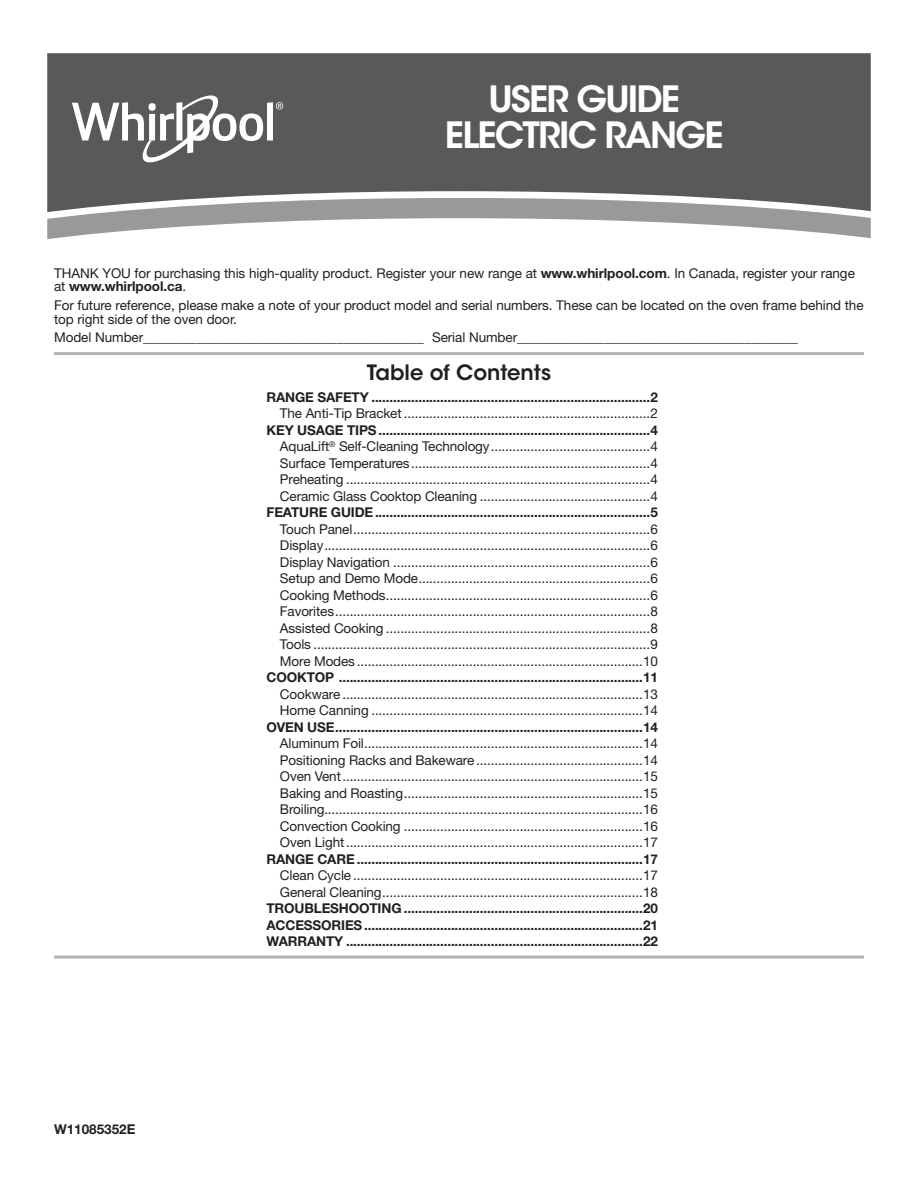
<style>
.page{position:relative;width:918px;height:1188px;background:#fff}
.page>*{position:absolute;margin:0;border:0;box-sizing:border-box;transform-origin:0 0}
.Cover_Heading_1{font:600 36px/36px "ITC Avant Garde Std";letter-spacing:-.05em;color:#fff;text-align:center}
.Cover_TOC{font:600 21px "ITC Avant Garde Std";color:#231f20}
.Body{font:13.5px/13.8px "Helvetica Neue";letter-spacing:-.01em;color:#231f20}
.Part_Number{font:700 13.5px "Helvetica Neue";letter-spacing:-.01em;color:#231f20}
.Spacer{font:13.5px/13.8px "Helvetica Neue";letter-spacing:-.005em;color:#231f20}
.s1{font-weight:700}
</style>
<div class="page">
<div style="left:47px;top:53px;width:824px;height:145px;background:#595959"></div>
<svg style="left:47px;top:198px;width:824px;height:41px"></svg>
<svg style="left:72px;top:92px;width:211px;height:75px"></svg>
<hr style="left:54px;top:956px;width:810px;height:3px;background:#b2b3b7">
<hr style="left:54px;top:352px;width:810px;height:3px;background:#b2b3b7">
<p class="Cover_Heading_1" style="left:445px;top:81px;width:280px">USER GUIDE<br>ELECTRIC RANGE</p>
<p class="Spacer" style="left:54px;top:266px;width:802px">THANK YOU for purchasing this high-quality product. Register your new range at <span class="s1">www.whirlpool.com</span>. In Canada, register your range at <span class="s1">www.whirlpool.ca</span>.</p>
<p class="Body" style="left:54px;top:298px;width:811px">For future reference, please make a note of your product model and serial numbers. These can be located on the oven frame behind the top right side of the oven door.</p>
<p class="Body" style="left:54px;top:330px;width:745px">Model Number__________________________________________ Serial Number__________________________________________</p>
<p class="Cover_TOC" style="left:367px;top:359px;width:186px">Table of Contents</p>
<p class="Part_Number" style="left:54px;top:1121px;width:83px">W11085352E</p>
<p class="Part_Number" style="left:266px;top:389px;width:393px">RANGE SAFETY .............................................................................2</p>
<p class="Body" style="left:280px;top:406px;width:379px">The Anti-Tip Bracket ....................................................................2</p>
<p class="Part_Number" style="left:266px;top:422px;width:393px">KEY USAGE TIPS...........................................................................4</p>
<p class="Body" style="left:280px;top:439px;width:379px">AquaLift<sup>®</sup> Self-Cleaning Technology............................................4</p>
<p class="Body" style="left:280px;top:456px;width:379px">Surface Temperatures..................................................................4</p>
<p class="Body" style="left:280px;top:472px;width:379px">Preheating ....................................................................................4</p>
<p class="Body" style="left:280px;top:489px;width:379px">Ceramic Glass Cooktop Cleaning ...............................................4</p>
<p class="Part_Number" style="left:266px;top:504px;width:393px">FEATURE GUIDE............................................................................5</p>
<p class="Body" style="left:280px;top:522px;width:379px">Touch Panel..................................................................................6</p>
<p class="Body" style="left:280px;top:538px;width:379px">Display..........................................................................................6</p>
<p class="Body" style="left:280px;top:555px;width:379px">Display Navigation .......................................................................6</p>
<p class="Body" style="left:280px;top:571px;width:379px">Setup and Demo Mode................................................................6</p>
<p class="Body" style="left:280px;top:588px;width:379px">Cooking Methods.........................................................................6</p>
<p class="Body" style="left:280px;top:604px;width:379px">Favorites.......................................................................................8</p>
<p class="Body" style="left:280px;top:621px;width:379px">Assisted Cooking .........................................................................8</p>
<p class="Body" style="left:280px;top:637px;width:379px">Tools .............................................................................................9</p>
<p class="Body" style="left:280px;top:654px;width:379px">More Modes ...............................................................................10</p>
<p class="Part_Number" style="left:266px;top:669px;width:393px">COOKTOP ....................................................................................11</p>
<p class="Body" style="left:280px;top:687px;width:379px">Cookware ...................................................................................13</p>
<p class="Body" style="left:280px;top:703px;width:379px">Home Canning ...........................................................................14</p>
<p class="Part_Number" style="left:266px;top:719px;width:393px">OVEN USE.....................................................................................14</p>
<p class="Body" style="left:280px;top:736px;width:379px">Aluminum Foil.............................................................................14</p>
<p class="Body" style="left:280px;top:753px;width:379px">Positioning Racks and Bakeware ..............................................14</p>
<p class="Body" style="left:280px;top:769px;width:379px">Oven Vent...................................................................................15</p>
<p class="Body" style="left:280px;top:786px;width:379px">Baking and Roasting..................................................................15</p>
<p class="Body" style="left:280px;top:802px;width:379px">Broiling........................................................................................16</p>
<p class="Body" style="left:280px;top:819px;width:379px">Convection Cooking ..................................................................16</p>
<p class="Body" style="left:280px;top:835px;width:379px">Oven Light..................................................................................17</p>
<p class="Part_Number" style="left:266px;top:851px;width:393px">RANGE CARE ...............................................................................17</p>
<p class="Body" style="left:280px;top:868px;width:379px">Clean Cycle ................................................................................17</p>
<p class="Body" style="left:280px;top:885px;width:379px">General Cleaning........................................................................18</p>
<p class="Part_Number" style="left:266px;top:900px;width:393px">TROUBLESHOOTING ..................................................................20</p>
<p class="Part_Number" style="left:266px;top:917px;width:393px">ACCESSORIES.............................................................................21</p>
<p class="Part_Number" style="left:266px;top:933px;width:393px">WARRANTY ..................................................................................22</p>
</div>
